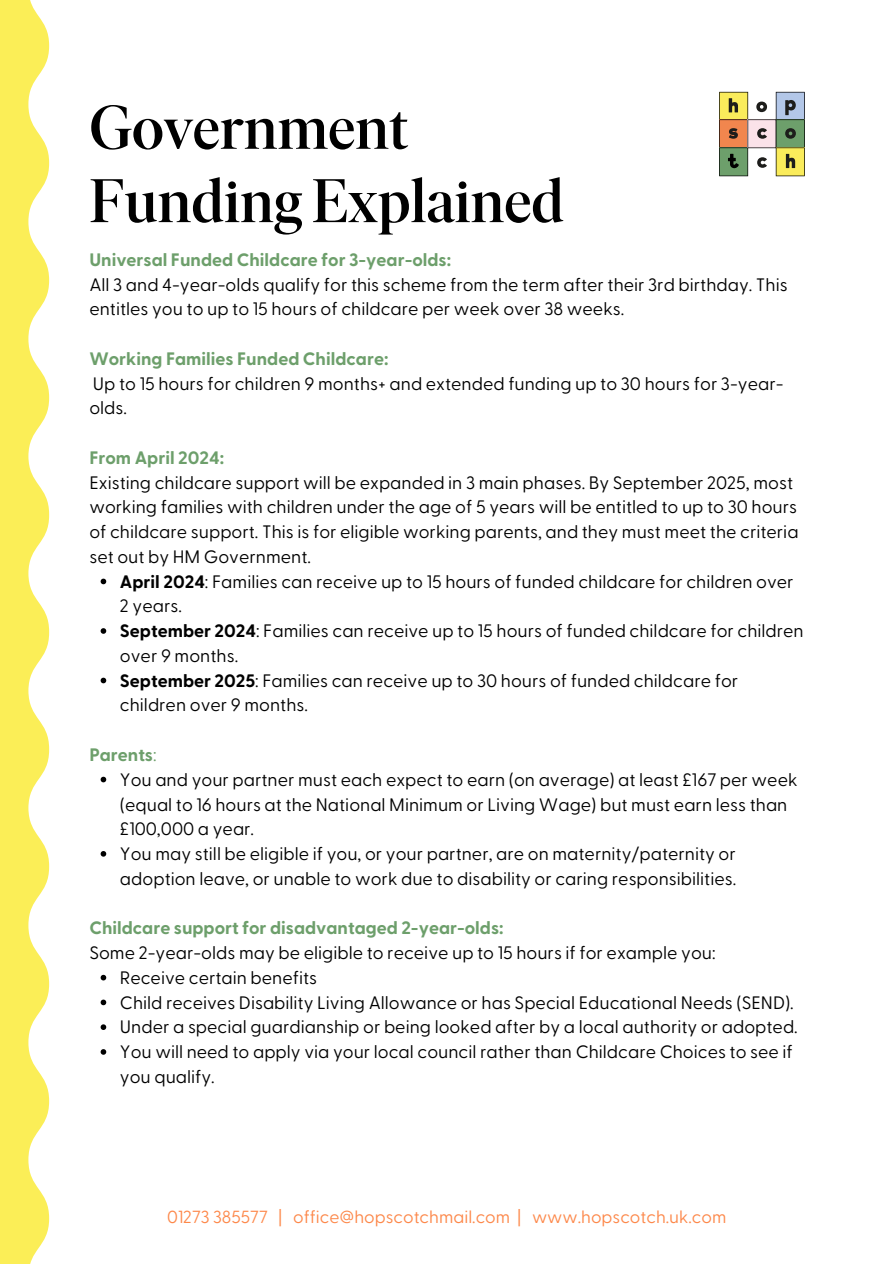
<style>
.page{position:relative;width:894px;height:1264px;background:#fff}
.page>*{position:absolute;margin:0;border:0;box-sizing:border-box;transform-origin:0 0}
.t1{font:500 61.35px/73.3px "Ivar Display";color:#000}
.t2{font:18px/24.8px "Greycliff CF";color:#000}
.t3{font:700 18px "Greycliff CF";color:#6d9f6b}
.t4{font:17.55px "Greycliff CF";color:#fd884a}
.s1{font-weight:700}
.s2{font-weight:400}
</style>
<div class="page">
<svg style="left:0;top:0;width:49px;height:1263px;fill:#fbee57"></svg>
<svg style="left:101px;top:578px;width:5px;height:6px"></svg>
<svg style="left:101px;top:628px;width:5px;height:5px"></svg>
<svg style="left:101px;top:677px;width:5px;height:6px"></svg>
<svg style="left:101px;top:776px;width:5px;height:6px"></svg>
<svg style="left:101px;top:851px;width:5px;height:5px"></svg>
<svg style="left:101px;top:974px;width:5px;height:6px"></svg>
<svg style="left:101px;top:999px;width:5px;height:6px"></svg>
<svg style="left:101px;top:1024px;width:5px;height:5px"></svg>
<svg style="left:101px;top:1049px;width:5px;height:5px"></svg>
<svg style="left:719px;top:92px;width:85px;height:84px"></svg>
<p class="t1" style="left:89px;top:97px;width:476px">Government<br>Funding Explained</p>
<p class="t3" style="left:89px;top:247px;width:363px">Universal Funded Childcare for 3-year-olds:</p>
<h1 class="t2" style="left:89px;top:271px;width:699px">All 3 and 4-year-olds qualify for this scheme from the term after their 3rd birthday. This entitles you to up to 15 hours of childcare per week over 38 weeks.</h1>
<p class="t3" style="left:89px;top:346px;width:300px">Working Families Funded Childcare:</p>
<p class="t2" style="left:89px;top:370px;width:695px">Up to 15 hours for children 9 months+ and extended funding up to 30 hours for 3-year&shy;olds.</p>
<p class="t3" style="left:89px;top:445px;width:136px">From April 2024:</p>
<p class="t2" style="left:89px;top:469px;width:710px">Existing childcare support will be expanded in 3 main phases. By September 2025, most working families with children under the age of 5 years will be entitled to up to 30 hours of childcare support. This is for eligible working parents, and they must meet the criteria set out by HM Government.</p>
<p class="t2" style="left:120px;top:568px;width:675px"><span class="s1">April 2024</span>: Families can receive up to 15 hours of funded childcare for children over<br>2 years.</p>
<p class="t2" style="left:120px;top:617px;width:685px"><span class="s1">September 2024</span>: Families can receive up to 15 hours of funded childcare for children over 9 months.</p>
<p class="t2" style="left:120px;top:667px;width:619px"><span class="s1">September 2025</span>: Families can receive up to 30 hours of funded childcare for children over 9 months.</p>
<p class="t3" style="left:89px;top:742px;width:69px">Parents<span class="s2">:</span></p>
<p class="t2" style="left:120px;top:766px;width:679px">You and your partner must each expect to earn (on average) at least £167 per week (equal to 16 hours at the National Minimum or Living Wage) but must earn less than £100,000 a year.</p>
<p class="t2" style="left:120px;top:840px;width:617px">You may still be eligible if you, or your partner, are on maternity/paternity or adoption leave, or unable to work due to disability or caring responsibilities.</p>
<p class="t3" style="left:89px;top:916px;width:415px">Childcare support for disadvantaged 2-year-olds:</p>
<p class="t2" style="left:89px;top:939px;width:627px">Some 2-year-olds may be eligible to receive up to 15 hours if for example you:</p>
<p class="t2" style="left:120px;top:964px;width:199px">Receive certain benefits</p>
<p class="t2" style="left:120px;top:988px;width:675px">Child receives Disability Living Allowance or has Special Educational Needs (SEND).</p>
<p class="t2" style="left:120px;top:1013px;width:679px">Under a special guardianship or being looked after by a local authority or adopted.</p>
<p class="t2" style="left:120px;top:1038px;width:674px">You will need to apply via your local council rather than Childcare Choices to see if you qualify.</p>
<p class="t4" style="left:167px;top:1205px;width:560px">01273 385577 | office@hopscotchmail.com | www.hopscotch.uk.com</p>
</div>
